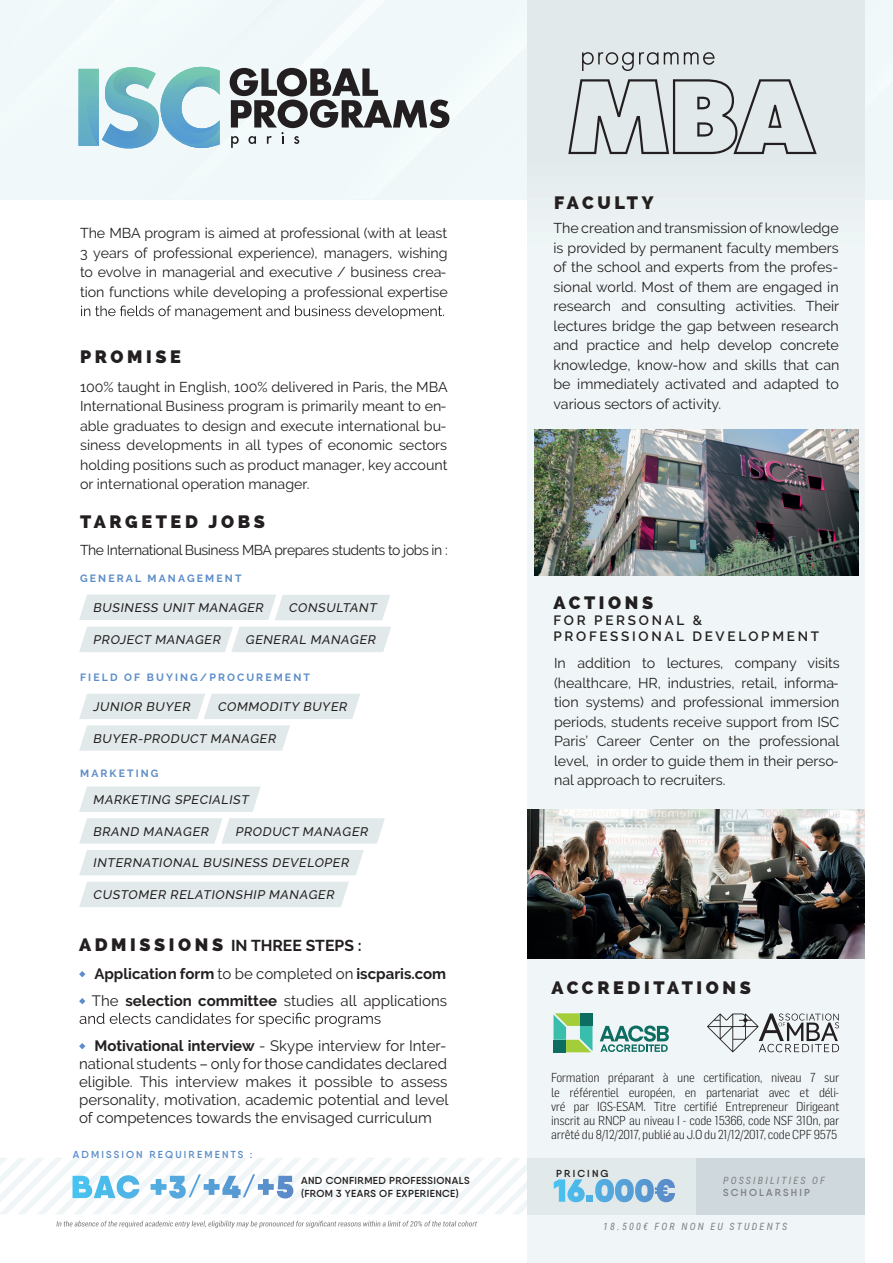
<style>
.page{position:relative;width:893px;height:1263px;background:#fff}
.page>*{position:absolute;margin:0;border:0;box-sizing:border-box;transform-origin:0 0}
.t1{font:800 18px "Raleway";letter-spacing:.2em;color:#231f20}
.t2{font:700 15.75px "Raleway";color:#231f20}
.t3{font:15px/18px "Raleway";color:#231f20}
.t4{font:700 15px/27px "Raleway";color:#231f20}
.t5{font:14.25px/19.5px "Raleway";letter-spacing:-.005em;color:#231f20;text-align:justify}
.t6{font:14.25px "Raleway";letter-spacing:-.03em;color:#231f20}
.t7{font:600 13.5px/16.2px "Raleway";letter-spacing:.2em;color:#231f20}
.t8{font:300 12.75px/14.2px "Flama Semicondensed";letter-spacing:-.02em;color:#231f20;text-align:justify}
.t9{font:italic 500 12.45px "Raleway";color:#231f20}
.t10{font:700 10.5px "Raleway";letter-spacing:.2em;color:#5c8dc9}
.t11{font:600 10.2px/13.8px "Qanelas";letter-spacing:.04em;color:#231f20}
.t12{font:italic 10.2px "Roboto Condensed";letter-spacing:.21em;color:#808285}
.t13{font:600 10.2px "Qanelas";letter-spacing:.21em;color:#5c8dc9}
.t14{font:600 10.2px "Qanelas";letter-spacing:.21em;color:#808285}
.t15{font:600 10.2px "Qanelas";letter-spacing:.21em;color:#231f20}
.s1{font-weight:800;font-size:18px}
.s2{font-weight:400}
.s3{font-weight:700}
</style>
<div class="page">
<div style="left:0;top:168px;width:167px;height:31px;background:#f0f8fa"></div>
<div style="left:213px;top:0;width:224px;height:199px;background:#f0f8fa"></div>
<div style="left:437px;top:0;width:20px;height:199px;background:#f0f8fa"></div>
<div style="left:457px;top:0;width:70px;height:199px;background:#f0f8fa"></div>
<div style="left:527px;top:0;width:338px;height:1263px;background:#f0f6f7"></div>
<div style="left:79px;top:694px;width:281px;height:25px;background:#e1e9ea"></div>
<svg style="left:79px;top:786px;width:182px;height:26px;background:#e3eaeb"></svg>
<svg style="left:79px;top:818px;width:306px;height:26px;background:#e3eaeb"></svg>
<svg style="left:79px;top:725px;width:211px;height:26px;background:#e2eaeb"></svg>
<svg style="left:79px;top:971px;width:6px;height:6px"></svg>
<svg style="left:79px;top:998px;width:6px;height:6px"></svg>
<svg style="left:80px;top:1013px;width:301px;height:14px"></svg>
<svg style="left:79px;top:1043px;width:6px;height:6px"></svg>
<svg style="left:81px;top:305px;width:363px;height:14px"></svg>
<img style="left:535px;top:430px;width:324px;height:145px">
<img style="left:527px;top:809px;width:338px;height:149px">
<svg style="left:56px;top:1220px;width:421px;height:8px"></svg>
<div style="left:79px;top:850px;width:285px;height:25px;background:#e1e9ea"></div>
<div style="left:79px;top:882px;width:270px;height:25px;background:#e1e9ea"></div>
<div style="left:79px;top:627px;width:312px;height:25px;background:#e1e9ea"></div>
<svg style="left:79px;top:594px;width:311px;height:26px;background:#e3eaeb"></svg>
<div style="left:527px;top:1158px;width:169px;height:56px;background:#e1e9ea"></div>
<svg style="left:0;top:1158px;width:675px;height:56px"></svg>
<div style="left:696px;top:1158px;width:169px;height:56px;background:#cfd8dd"></div>
<svg style="left:230px;top:68px;width:219px;height:80px"></svg>
<svg style="left:0;top:0;width:220px;height:168px"></svg>
<svg style="left:568px;top:0;width:325px;height:199px"></svg>
<svg style="left:553px;top:1013px;width:39px;height:39px"></svg>
<div style="left:553px;top:1040px;width:13px;height:12px;background:#0d6d61"></div>
<svg style="left:600px;top:1025px;width:69px;height:27px"></svg>
<svg style="left:707px;top:1013px;width:132px;height:39px"></svg>
<p class="t5" style="left:80px;top:223px;width:369px">The MBA program is aimed at professional (with at least 3 years of professional experience), managers, wishing to evolve in managerial and executive / business crea&shy;tion functions while developing a professional expertise</p>
<p class="t1" style="left:80px;top:346px;width:102px">PROMISE</p>
<p class="t5" style="left:80px;top:377px;width:369px">100% taught in English, 100% delivered in Paris, the MBA International Business program is primarily meant to en&shy;able graduates to design and execute international bu&shy;siness developments in all types of economic sectors holding positions such as product manager, key account or international operation manager.</p>
<p class="t1" style="left:80px;top:511px;width:186px">TARGETED JOBS</p>
<p class="t6" style="left:80px;top:541px;width:369px">The International Business MBA prepares students to jobs in :</p>
<p class="t10" style="left:80px;top:572px;width:163px">GENERAL MANAGEMENT</p>
<p class="t9" style="left:93px;top:600px;width:174px">BUSINESS UNIT MANAGER</p>
<p class="t9" style="left:289px;top:600px;width:92px">CONSULTANT</p>
<p class="t9" style="left:93px;top:632px;width:131px">PROJECT MANAGER</p>
<p class="t9" style="left:245px;top:632px;width:134px">GENERAL MANAGER</p>
<p class="t10" style="left:80px;top:671px;width:231px">FIELD OF BUYING/PROCUREMENT</p>
<p class="t9" style="left:93px;top:699px;width:101px">JUNIOR BUYER</p>
<p class="t9" style="left:218px;top:699px;width:133px">COMMODITY BUYER</p>
<p class="t9" style="left:93px;top:731px;width:187px">BUYER-PRODUCT MANAGER</p>
<p class="t10" style="left:80px;top:768px;width:80px">MARKETING</p>
<p class="t9" style="left:93px;top:792px;width:159px">MARKETING SPECIALIST</p>
<p class="t9" style="left:93px;top:824px;width:119px">BRAND MANAGER</p>
<p class="t9" style="left:235px;top:824px;width:136px">PRODUCT MANAGER</p>
<p class="t9" style="left:93px;top:856px;width:260px">INTERNATIONAL BUSINESS DEVELOPER</p>
<p class="t9" style="left:93px;top:887px;width:245px">CUSTOMER RELATIONSHIP MANAGER</p>
<p class="t2" style="left:79px;top:937px;width:284px"><span class="s1">ADMISSIONS</span> INTHREE STEPS :</p>
<p class="t4" style="left:92px;top:960px;width:357px">Application form <span class="s2">to be completed on</span> iscparis.com<br><span class="s2">The</span> selection committee <span class="s2">studies all applications</span></p>
<p class="t3" style="left:79px;top:1036px;width:371px;text-indent:15px"><span class="s3">Motivational interview</span> - Skype interview for Inter&shy;national students – only for those candidates declared eligible. This interview makes it possible to assess personality, motivation, academic potential and level of competences towards the envisaged curriculum</p>
<p class="t13" style="left:73px;top:1148px;width:181px">ADMISSION REQUIREMENTS :</p>
<p class="t11" style="left:301px;top:1173px;width:170px">AND CONFIRMED PROFESSIONALS (FROM 3 YEARS OF EXPERIENCE)</p>
<p class="t1" style="left:554px;top:192px;width:101px">FACULTY</p>
<p class="t5" style="left:553px;top:219px;width:287px">The creation and transmission of knowledge is provided by permanent faculty members of the school and experts from the profes&shy;sional world. Most of them are engaged in research and consulting activities. Their lectures bridge the gap between research and practice and help develop concrete knowledge, know-how and skills that can be immediately activated and adapted to various sectors of activity.</p>
<p class="t1" style="left:553px;top:592px;width:101px">ACTIONS</p>
<p class="t7" style="left:553px;top:612px;width:267px">FOR PERSONAL &amp;<br>PROFESSIONAL DEVELOPMENT</p>
<p class="t5" style="left:554px;top:653px;width:287px">In addition to lectures, company visits (healthcare, HR, industries, retail, informa&shy;tion systems) and professional immersion periods, students receive support from ISC Paris’ Career Center on the professional level, in order to guide them in their perso&shy;nal approach to recruiters.</p>
<p class="t1" style="left:551px;top:977px;width:201px">ACCREDITATIONS</p>
<p class="t8" style="left:551px;top:1070px;width:290px">Formation préparant à une certification, niveau 7 sur le référentiel européen, en partenariat avec et déli&shy;vré par IGS-ESAM. Titre certifié Entrepreneur Dirigeant inscrit au RNCP au niveau I - code 15366, code NSF 310n, par arrêté du 8/12/2017, publié au J.O du 21/12/2017, code CPF 9575</p>
<p class="t15" style="left:556px;top:1167px;width:54px">PRICING</p>
<p class="t12" style="left:723px;top:1173px;width:103px">POSSIBILITIES OF</p>
<p class="t14" style="left:723px;top:1186px;width:89px">SCHOLARSHIP</p>
<p class="t12" style="left:603px;top:1219px;width:186px">18.500€ FOR NON EU STUDENTS</p>
</div>
